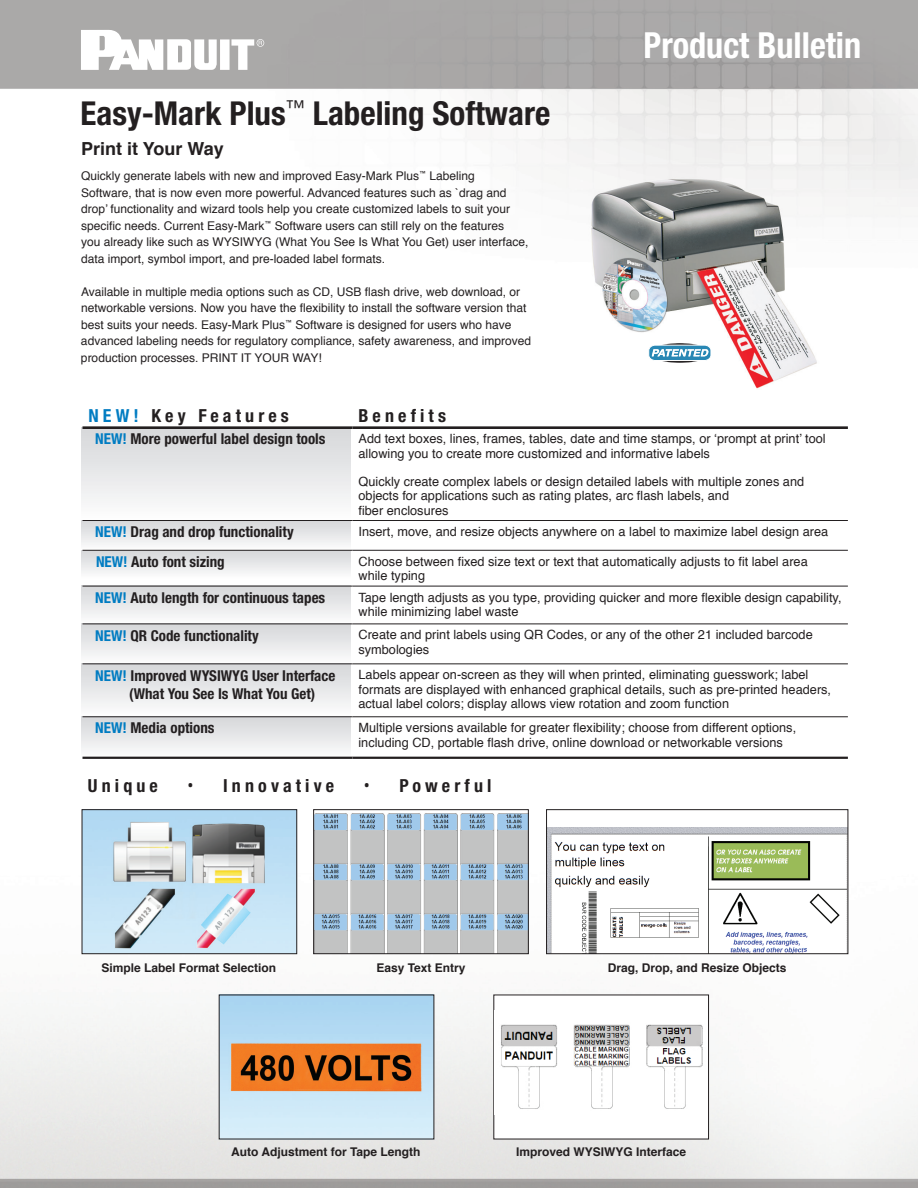
<style>
.page{position:relative;width:918px;height:1188px;background:#fff}
.page>*{position:absolute;margin:0;border:0;box-sizing:border-box;transform-origin:0 0}
.t1{font:700 condensed 36px "Helvetica Neue LT Std";color:#fff;scale:.95 1}
.t2{font:700 condensed 33px "Helvetica Neue LT Std";color:#231f20}
.t3{font:700 condensed 18px "Helvetica Neue LT Std";letter-spacing:.23em;color:#231f20}
.t4{font:700 18px "Helvetica";color:#231f20}
.t5{font:700 condensed 15px "Helvetica Neue LT Std";color:#231f20}
.t6{font:12.75px/14.2px "Helvetica";color:#231f20}
.t7{font:12px/16.5px "Helvetica";color:#231f20}
.t8{font:700 12px "Helvetica";color:#231f20}
.s1{color:#007cc2}
.s2{font-family:"Roboto";font-weight:400;font-stretch:normal}
</style>
<div class="page">
<img style="left:0;top:0;width:918px;height:1188px">
<div style="left:81px;top:427px;width:270px;height:94px;background:linear-gradient(to bottom,#d5d6d9,#fdfdfd)"></div>
<div style="left:81px;top:520px;width:270px;height:30px;background:linear-gradient(to bottom,#d5d6d8,#fbfbfb)"></div>
<div style="left:81px;top:550px;width:270px;height:28px;background:linear-gradient(to bottom,#d5d6d8,#fafafb)"></div>
<div style="left:81px;top:586px;width:270px;height:38px;background:linear-gradient(to bottom,#d5d6d9,#fcfcfc)"></div>
<div style="left:81px;top:624px;width:270px;height:40px;background:linear-gradient(to bottom,#d5d6d9,#fcfcfc)"></div>
<div style="left:81px;top:664px;width:270px;height:53px;background:linear-gradient(to bottom,#d5d6d9,#fdfdfd)"></div>
<img style="left:84px;top:811px;width:211px;height:141px">
<div style="left:82px;top:809px;width:215px;height:145px;border:1px solid #231f20"></div>
<img style="left:315px;top:813px;width:212px;height:139px">
<div style="left:313px;top:809px;width:216px;height:145px;border:1px solid #231f20"></div>
<img style="left:548px;top:827px;width:298px;height:125px">
<svg style="left:803px;top:948px;width:4px;height:4px"></svg>
<div style="left:546px;top:809px;width:302px;height:145px;border:1px solid #231f20"></div>
<svg style="left:81px;top:30px;width:183px;height:40px"></svg>
<div style="left:81px;top:717px;width:270px;height:41px;background:linear-gradient(to bottom,#d5d6d9,#fdfdfd)"></div>
<hr style="left:82px;top:586px;width:270px;height:1px;background:#231f20">
<hr style="left:352px;top:586px;width:496px;height:1px;background:#231f20">
<hr style="left:82px;top:624px;width:270px;height:1px;background:#231f20">
<hr style="left:352px;top:624px;width:496px;height:1px;background:#231f20">
<hr style="left:82px;top:664px;width:270px;height:1px;background:#231f20">
<hr style="left:352px;top:664px;width:496px;height:1px;background:#231f20">
<hr style="left:82px;top:716px;width:270px;height:1px;background:#231f20">
<hr style="left:352px;top:716px;width:496px;height:1px;background:#231f20">
<hr style="left:82px;top:757px;width:270px;height:2px;background:#231f20">
<hr style="left:352px;top:757px;width:496px;height:2px;background:#231f20">
<hr style="left:82px;top:426px;width:270px;height:3px;background:#231f20">
<hr style="left:352px;top:426px;width:496px;height:3px;background:#231f20">
<hr style="left:82px;top:520px;width:270px;height:1px;background:#231f20">
<hr style="left:352px;top:520px;width:496px;height:1px;background:#231f20">
<hr style="left:82px;top:550px;width:270px;height:1px;background:#231f20">
<hr style="left:352px;top:550px;width:496px;height:1px;background:#231f20">
<img style="left:221px;top:997px;width:211px;height:140px">
<div style="left:494px;top:995px;width:215px;height:144px;background:#fff"></div>
<img style="left:501px;top:1024px;width:202px;height:85px">
<svg style="left:649px;top:343px;width:62px;height:20px"></svg>
<h2 class="t2" style="left:81px;top:93px;width:471px">Easy-Mark Plus<sup>™</sup> Labeling Software</h2>
<h3 class="t4" style="left:81px;top:134px;width:144px">Print it Your Way</h3>
<p class="t7" style="left:81px;top:168px;width:449px">Quickly generate labels with new and improved Easy-Mark Plus<sup>™</sup> Labeling<br>Software, that is now even more powerful. Advanced features such as `drag and drop’ functionality and wizard tools help you create customized labels to suit your specific needs. Current Easy-Mark<sup>™</sup> Software users can still rely on the features<br>you already like such as WYSIWYG (What You See Is What You Get) user interface, data import, symbol import, and pre-loaded label formats.</p>
<p class="t7" style="left:81px;top:284px;width:452px">Available in multiple media options such as CD, USB flash drive, web download, or networkable versions. Now you have the flexibility to install the software version that best suits your needs. Easy-Mark Plus<sup>™</sup> Software is designed for users who have advanced labeling needs for regulatory compliance, safety awareness, and improved production processes. PRINT IT YOUR WAY!</p>
<h1 class="t1" style="left:644px;top:24px;width:231px">Product Bulletin</h1>
<h3 class="t3" style="left:88px;top:404px;width:202px"><span class="s1">NEW!</span> Key Features</h3>
<h3 class="t3" style="left:358px;top:404px;width:89px">Benefits</h3>
<p class="t5" style="left:95px;top:430px;width:232px"><span class="s1">NEW!</span> More powerful label design tools</p>
<p class="t6" style="left:358px;top:432px;width:469px">Add text boxes, lines, frames, tables, date and time stamps, or ‘prompt at print’ tool allowing you to create more customized and informative labels</p>
<p class="t6" style="left:358px;top:475px;width:447px">Quickly create complex labels or design detailed labels with multiple zones and objects for applications such as rating plates, arc flash labels, and<br>fiber enclosures</p>
<p class="t5" style="left:95px;top:523px;width:200px"><span class="s1">NEW!</span> Drag and drop functionality</p>
<p class="t6" style="left:358px;top:525px;width:471px">Insert, move, and resize objects anywhere on a label to maximize label design area</p>
<p class="t5" style="left:96px;top:553px;width:130px"><span class="s1">NEW!</span> Auto font sizing</p>
<p class="t6" style="left:358px;top:555px;width:451px">Choose between fixed size text or text that automatically adjusts to fit label area while typing</p>
<p class="t5" style="left:95px;top:588px;width:232px"><span class="s1">NEW!</span> Auto length for continuous tapes</p>
<p class="t6" style="left:358px;top:590px;width:485px">Tape length adjusts as you type, providing quicker and more flexible design capability, while minimizing label waste</p>
<p class="t5" style="left:95px;top:626px;width:165px"><span class="s1">NEW!</span> QR Code functionality</p>
<p class="t6" style="left:358px;top:628px;width:456px">Create and print labels using QR Codes, or any of the other 21 included barcode symbologies</p>
<p class="t5" style="left:95px;top:666px;width:242px"><span class="s1">NEW!</span> Improved WYSIWYG User Interface</p>
<p class="t6" style="left:358px;top:668px;width:474px">Labels appear on-screen as they will when printed, eliminating guesswork; label formats are displayed with enhanced graphical details, such as pre-printed headers, actual label colors; display allows view rotation and zoom function</p>
<p class="t5" style="left:95px;top:719px;width:121px"><span class="s1">NEW!</span> Media options</p>
<p class="t6" style="left:358px;top:721px;width:439px">Multiple versions available for greater flexibility; choose from different options, including CD, portable flash drive, online download or networkable versions</p>
<p class="t5" style="left:129px;top:684px;width:188px">(What You See Is What You Get)</p>
<h3 class="t3" style="left:88px;top:775px;width:72px">Unique</h3>
<h3 class="t3" style="left:188px;top:775px;width:148px"><span class="s2">•</span> Innovative</h3>
<h3 class="t3" style="left:364px;top:775px;width:129px"><span class="s2">•</span> Powerful</h3>
<p class="t8" style="left:101px;top:958px;width:176px">Simple Label Format Selection</p>
<p class="t8" style="left:376px;top:958px;width:91px">Easy Text Entry</p>
<p class="t8" style="left:608px;top:958px;width:180px">Drag, Drop, and Resize Objects</p>
<p class="t8" style="left:231px;top:1142px;width:191px">Auto Adjustment for Tape Length</p>
<p class="t8" style="left:516px;top:1142px;width:172px">Improved WYSIWYG Interface</p>
</div>
